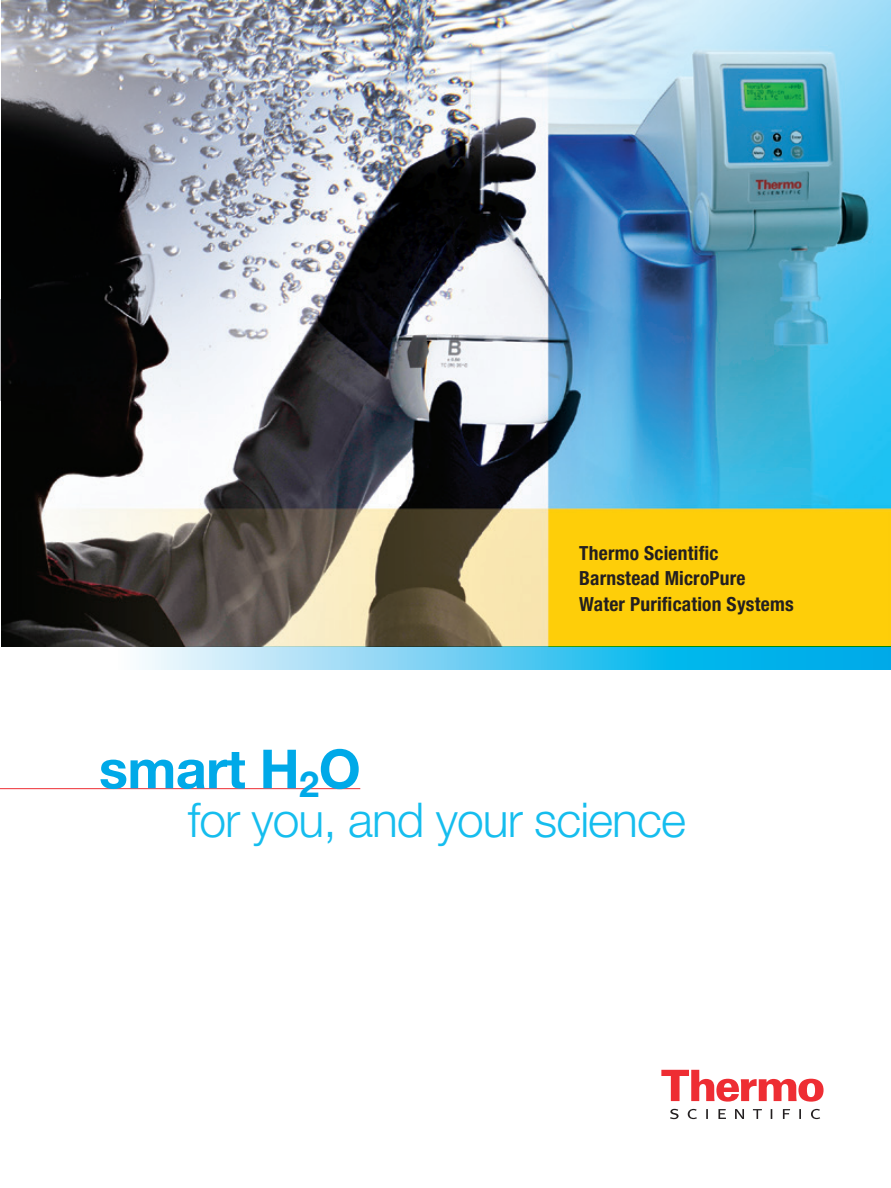
<style>
.page{position:relative;width:891px;height:1188px;background:#fff}
.page>*{position:absolute;margin:0;border:0;box-sizing:border-box;transform-origin:0 0}
.t1{font:700 54px "Helvetica Neue LT Std";letter-spacing:-.01em;color:#00a9e8}
.t2{font:300 48px "Helvetica Neue LT Std";letter-spacing:-.02em;color:#15bdee}
.t3{font:700 condensed 19.5px/25.5px "Helvetica Neue LT Std";letter-spacing:.01em;color:#231f20}
</style>
<div class="page">
<svg style="left:661px;top:1070px;width:163px;height:32px"></svg>
<svg style="left:670px;top:1109px;width:150px;height:10px"></svg>
<img style="left:1px;top:0;width:890px;height:647px">
<svg style="left:139px;top:647px;width:752px;height:23px;background:#5dcbf1"></svg>
<hr style="left:0;top:788px;width:360px;height:1px;background:#ee2d33">
<p class="t3" style="left:579px;top:540px;width:216px">Thermo Scientific<br>Barnstead MicroPure<br>Water Purification Systems</p>
<p class="t1" style="left:99px;top:736px;width:263px">smart H<sub>2</sub>O</p>
<p class="t2" style="left:188px;top:791px;width:500px">for you, and your science</p>
</div>
